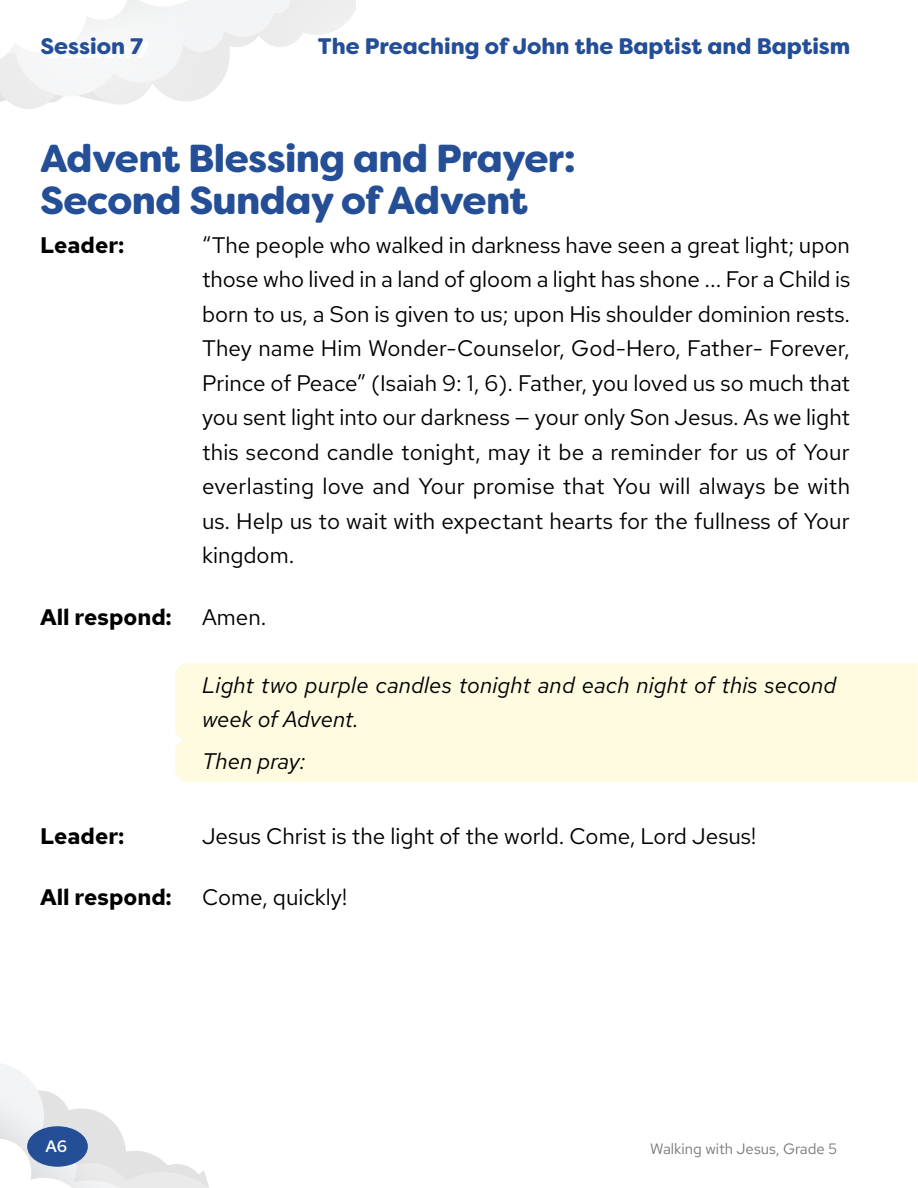
<style>
.page{position:relative;width:918px;height:1188px;background:#fff}
.page>*{position:absolute;margin:0;border:0;box-sizing:border-box;transform-origin:0 0}
.t1{font:900 39px/42px "Filson Soft";letter-spacing:-.015em;color:#244e96}
.t2{font:22.5px/34.5px "Red Hat Text";color:#000;text-align:justify}
.t3{font:italic 22.5px/34.5px "Red Hat Text";letter-spacing:.01em;color:#000}
.t4{font:900 22.5px "Filson Soft";color:#244e96}
.t5{font:700 22.5px "Red Hat Text";color:#000}
.t6{font:500 16.5px "Red Hat Text";color:#fff}
.t7{font:15px "Red Hat Text";color:#77787b}
</style>
<div class="page">
<div style="left:175px;top:663px;width:743px;height:76px;background:#fefbe1"></div>
<div style="left:175px;top:739px;width:743px;height:43px;background:#fefbe1"></div>
<svg style="left:0;top:1064px;width:209px;height:124px"></svg>
<div style="left:27px;top:1126px;width:61px;height:41px;background:#244e96;border-radius:50%"></div>
<div style="left:0;top:0;width:240px;height:156px;background:#fff;opacity:.75"></div>
<p class="t4" style="left:40px;top:32px;width:104px">Session 7</p>
<p class="t4" style="left:318px;top:32px;width:534px">The Preaching of John the Baptist and Baptism</p>
<h1 class="t1" style="left:40px;top:137px;width:537px">Advent Blessing and Prayer:<br>Second Sunday of Advent</h1>
<p class="t5" style="left:40px;top:230px;width:86px">Leader:</p>
<p class="t2" style="left:202px;top:227px;width:650px">“The people who walked in darkness have seen a great light; upon those who lived in a land of gloom a light has shone ... For a Child is born to us, a Son is given to us; upon His shoulder dominion rests.<br>They name Him Wonder-Counselor, God-Hero, Father- Forever, Prince of Peace” (Isaiah 9: 1, 6). Father, you loved us so much that you sent light into our darkness — your only Son Jesus. As we light this second candle tonight, may it be a reminder for us of Your everlasting love and Your promise that You will always be with us. Help us to wait with expectant hearts for the fullness of Your kingdom.</p>
<p class="t5" style="left:40px;top:602px;width:133px">All respond:</p>
<p class="t2" style="left:202px;top:599px;width:66px">Amen.</p>
<p class="t3" style="left:202px;top:667px;width:636px">Light two purple candles tonight and each night of this second week of Advent.</p>
<p class="t3" style="left:202px;top:743px;width:105px">Then pray:</p>
<p class="t5" style="left:40px;top:821px;width:86px">Leader:</p>
<p class="t2" style="left:202px;top:818px;width:556px">Jesus Christ is the light of the world. Come, Lord Jesus!</p>
<p class="t5" style="left:40px;top:882px;width:133px">All respond:</p>
<p class="t2" style="left:202px;top:880px;width:147px">Come, quickly!</p>
<p class="t6" style="left:45px;top:1135px;width:23px">A6</p>
<p class="t7" style="left:650px;top:1139px;width:188px">Walking with Jesus, Grade 5</p>
</div>
